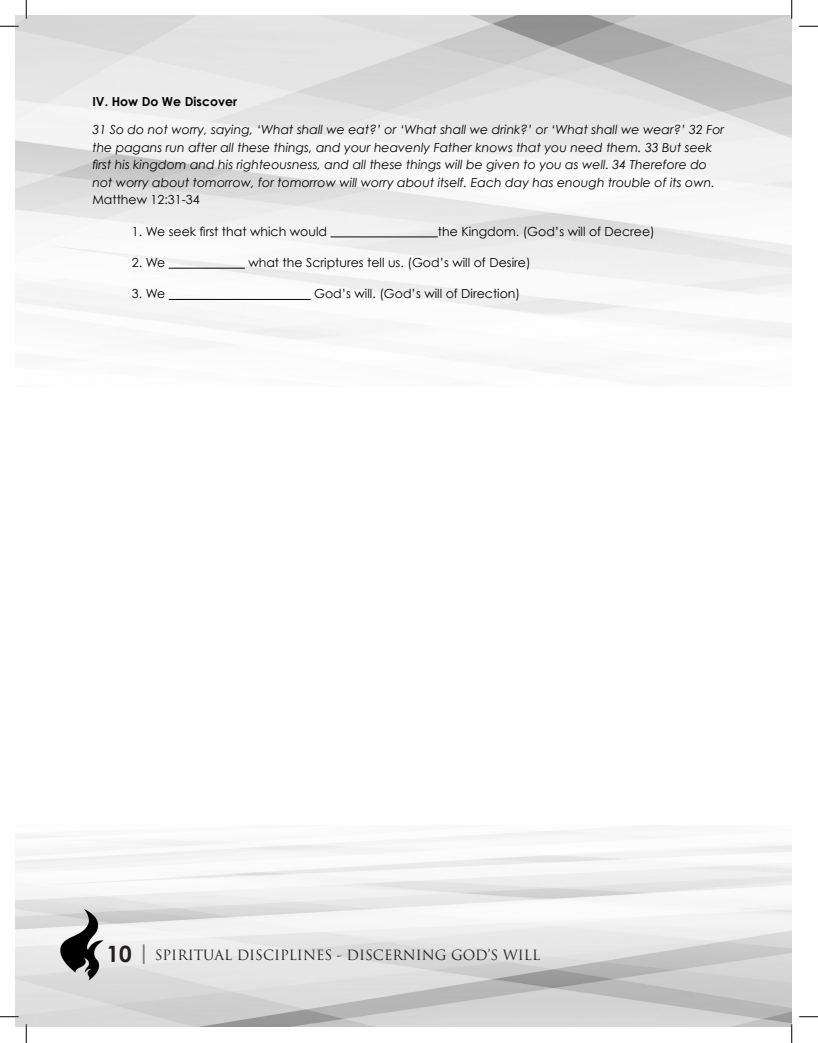
<style>
.page{position:relative;width:818px;height:1043px;background:#fff}
.page>*{position:absolute;margin:0;border:0;box-sizing:border-box;transform-origin:0 0}
.t1{font:13.75px "Trajan Pro";color:#231f20}
.Bullet_Points{font:italic 12.5px/17.5px "Century Gothic";color:#040503}
.Bullet_Points-2{font:12.5px "Century Gothic";color:#040503}
.Bullet_Points-3{font:700 12.5px "Century Gothic";color:#040503}
.s1{font-style:normal}
.s2{font-family:"Century Gothic";font-weight:700;font-size:22.5px}
.s3{font-family:"Century Gothic";font-weight:700;font-size:21.25px;color:#757679}
</style>
<div class="page">
<img style="left:15px;top:15px;width:776px;height:1011px">
<hr style="left:330px;top:236px;width:108px;height:1px;background:#040503">
<hr style="left:169px;top:268px;width:76px;height:1px;background:#040503">
<hr style="left:169px;top:299px;width:142px;height:1px;background:#040503">
<svg style="left:0;top:25px;width:19px;height:2px"></svg>
<svg style="left:799px;top:25px;width:19px;height:2px"></svg>
<svg style="left:0;top:1015px;width:19px;height:2px"></svg>
<svg style="left:799px;top:1016px;width:19px;height:1px"></svg>
<svg style="left:25px;top:0;width:2px;height:19px"></svg>
<svg style="left:25px;top:1024px;width:2px;height:18px"></svg>
<svg style="left:790px;top:0;width:2px;height:19px"></svg>
<svg style="left:790px;top:1024px;width:2px;height:18px"></svg>
<p class="Bullet_Points-3" style="left:92px;top:93px;width:146px">IV. How Do We Discover</p>
<p class="Bullet_Points" style="left:92px;top:121px;width:633px">31 So do not worry, saying, ‘What shall we eat?’ or ‘What shall we drink?’ or ‘What shall we wear?’ 32 For the pagans run after all these things, and your heavenly Father knows that you need them. 33 But seek first his kingdom and his righteousness, and all these things will be given to you as well. 34 Therefore do not worry about tomorrow, for tomorrow will worry about itself. Each day has enough trouble of its own.<br><span class="s1">Matthew 12:31-34</span></p>
<p class="Bullet_Points-2" style="left:132px;top:223px;width:197px">1. We seek first that which would</p>
<p class="Bullet_Points-2" style="left:438px;top:223px;width:218px">the Kingdom. (God’s will of Decree)</p>
<p class="Bullet_Points-2" style="left:132px;top:255px;width:35px">2. We</p>
<p class="Bullet_Points-2" style="left:248px;top:255px;width:284px">what the Scriptures tell us. (God’s will of Desire)</p>
<p class="Bullet_Points-2" style="left:132px;top:286px;width:35px">3. We</p>
<p class="Bullet_Points-2" style="left:314px;top:286px;width:207px">God’s will. (God’s will of Direction)</p>
<p class="t1" style="left:106px;top:946px;width:435px"><span class="s2">10</span> <span class="s3">|</span> SPIRITUAL DISCIPLINES - DISCERNING GOD’S WILL</p>
</div>
